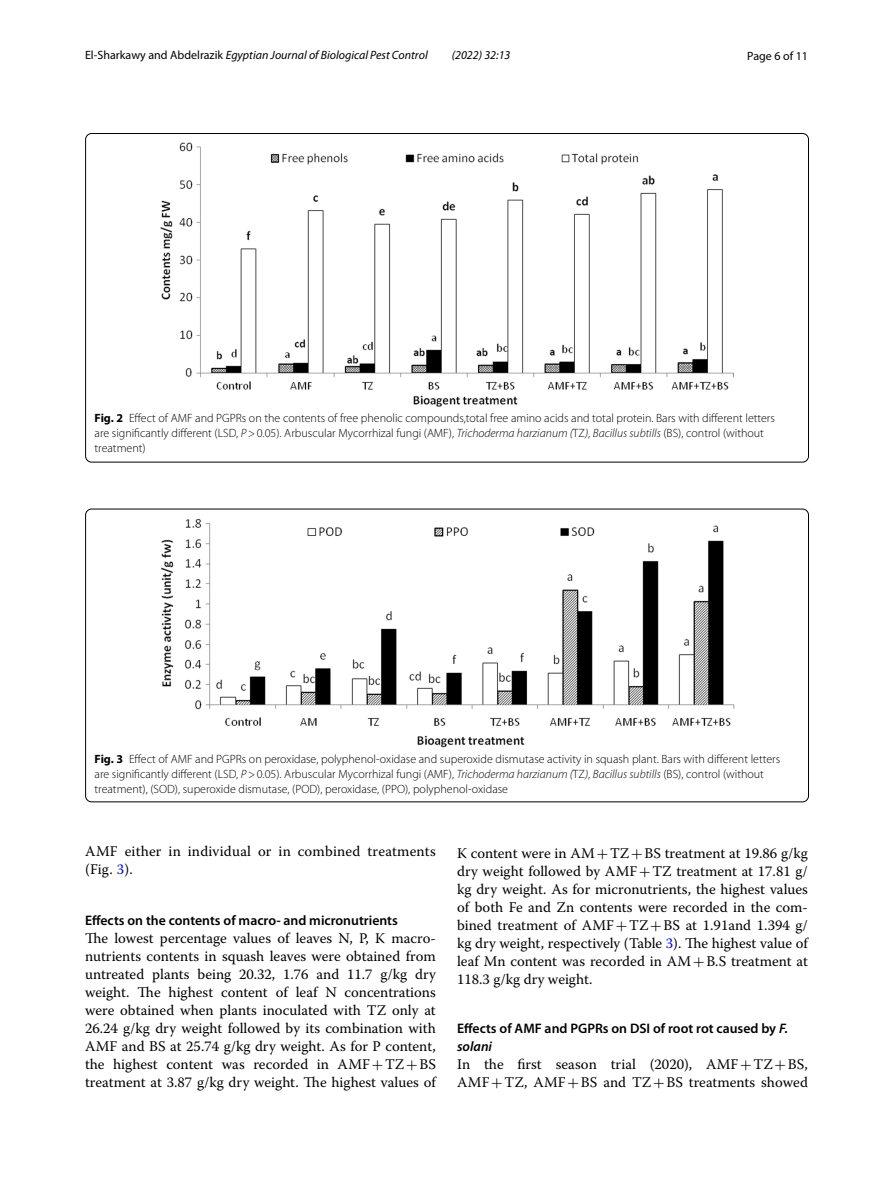
<style>
.page{position:relative;width:893px;height:1187px;background:#fff}
.page>*{position:absolute;margin:0;border:0;box-sizing:border-box;transform-origin:0 0}
.t1{font:14.7px/18px "Warnock Pro";color:#000}
.t2{font:600 13.8px/18px "Myriad Pro";color:#000}
.t3{font:300 12px/15px "Myriad Pro";color:#000}
.t4{font:italic 12px "Myriad Pro";color:#000}
.t5{font:12px "Myriad Pro";color:#000}
.s1{font-style:normal}
.s2{font-weight:700}
.s3{font-style:italic}
.s4{color:#00f}
.s5{font-family:"MTSY"}
</style>
<div class="page">
<img style="left:160px;top:142px;width:574px;height:264px">
<img style="left:161px;top:518px;width:573px;height:229px">
<p class="t4" style="left:85px;top:48px;width:344px"><span class="s1">El‑Sharkawy and Abdelrazik</span> Egyptian Journal of Biological Pest Control</p>
<p class="t4" style="left:452px;top:48px;width:60px">(2022) 32:13</p>
<p class="t5" style="left:747px;top:48px;width:62px">Page 6 of 11</p>
<p class="t3" style="left:95px;top:410px;width:682px"><span class="s2">Fig. 2</span> Effect of AMF and PGPRs on the contents of free phenolic compounds,total free amino acids and total protein. Bars with different letters are significantly different (LSD, <span class="s3">P</span>&gt;0.05). Arbuscular Mycorrhizal fungi (AMF), <span class="s3">Trichoderma harzianum (</span>TZ<span class="s3">)</span>, <span class="s3">Bacillus subtills</span> (BS), control (without treatment)</p>
<p class="t3" style="left:95px;top:751px;width:687px"><span class="s2">Fig. 3</span> Effect of AMF and PGPRs on peroxidase, polyphenol-oxidase and superoxide dismutase activity in squash plant. Bars with different letters are significantly different (LSD, <span class="s3">P</span>&gt;0.05). Arbuscular Mycorrhizal fungi (AMF), <span class="s3">Trichoderma harzianum (</span>TZ<span class="s3">)</span>, <span class="s3">Bacillus subtills</span> (BS), control (without treatment), (SOD), superoxide dismutase, (POD), peroxidase, (PPO), polyphenol-oxidase</p>
<p class="t1" style="left:85px;top:842px;width:352px">AMF either in individual or in combined treatments (Fig. <span class="s4">3</span>).</p>
<p class="t2" style="left:85px;top:910px;width:314px">Effects on the contents of macro‑ and micronutrients</p>
<p class="t1" style="left:85px;top:928px;width:352px;text-align:justify">The lowest percentage values of leaves N, P, K macro&shy;nutrients contents in squash leaves were obtained from untreated plants being 20.32, 1.76 and 11.7 g/kg dry weight. The highest content of leaf N concentrations were obtained when plants inoculated with TZ only at 26.24 g/kg dry weight followed by its combination with AMF and BS at 25.74 g/kg dry weight. As for P content, the highest content was recorded in AMF<span class="s5">+</span>TZ<span class="s5">+</span>BS treatment at 3.87 g/kg dry weight. The highest values of</p>
<p class="t1" style="left:457px;top:844px;width:352px;text-align:justify">K content were in AM<span class="s5">+</span>TZ<span class="s5">+</span>BS treatment at 19.86 g/kg dry weight followed by AMF<span class="s5">+</span>TZ treatment at 17.81 g/ kg dry weight. As for micronutrients, the highest values of both Fe and Zn contents were recorded in the com&shy;bined treatment of AMF<span class="s5">+</span>TZ<span class="s5">+</span>BS at 1.91and 1.394 g/ kg dry weight, respectively (Table <span class="s4">3</span>). The highest value of leaf Mn content was recorded in AM<span class="s5">+</span>B.S treatment at 118.3 g/kg dry weight.</p>
<p class="t2" style="left:457px;top:1018px;width:332px">Effects of AMF and PGPRs on DSI of root rot caused by <span class="s3">F. solani</span></p>
<p class="t1" style="left:457px;top:1054px;width:352px">In the first season trial (2020), AMF<span class="s5">+</span>TZ<span class="s5">+</span>BS,<br>AMF<span class="s5">+</span>TZ, AMF<span class="s5">+</span>BS and TZ<span class="s5">+</span>BS treatments showed</p>
</div>
